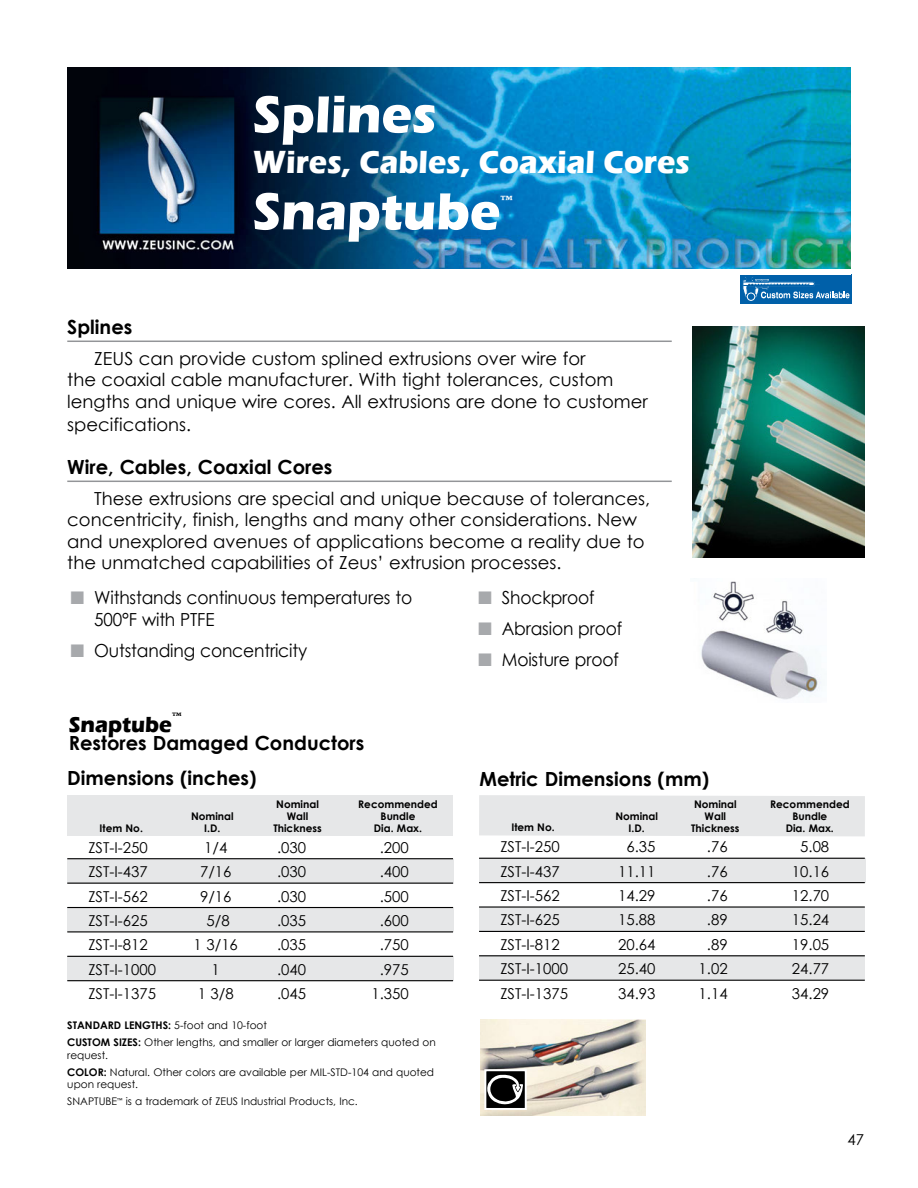
<style>
.page{position:relative;width:918px;height:1188px;background:#fff}
.page>*{position:absolute;margin:0;border:0;box-sizing:border-box;transform-origin:0 0}
.t1{font:700 54px "Eras ITC";color:#fff;scale:.95 1}
.t2{font:700 33px "Eras ITC";color:#fff;scale:.93 1}
.t3{font:700 22.5px "Eras ITC";color:#000;scale:.95 1}
.t4{font:700 19.5px/35.4px "Century Gothic";color:#000}
.t5{font:18px/21.6px "Century Gothic";color:#000}
.t6{font:18px/30.6px "Century Gothic";color:#000;scale:.95 1}
.t7{font:15px "Century Gothic";color:#000}
.t8{font:10.5px/17.1px "Century Gothic";color:#000}
.t9{font:700 10.5px "Century Gothic";color:#000}
.s1{font-family:"Monotype Sorts";font-size:17.4px;color:#a7a9ac}
.s2{font-weight:700}
</style>
<div class="page">
<div style="left:67px;top:859px;width:386px;height:24px;background:#e6e7e8"></div>
<div style="left:67px;top:907px;width:386px;height:25px;background:#e6e7e8"></div>
<div style="left:67px;top:956px;width:386px;height:25px;background:#e6e7e8"></div>
<hr style="left:67px;top:341px;width:605px;height:1px;background:#939598">
<hr style="left:67px;top:481px;width:605px;height:1px;background:#939598">
<div style="left:67px;top:796px;width:386px;height:40px;background:#e6e7e8"></div>
<hr style="left:67px;top:858px;width:386px;height:1px;background:#000">
<hr style="left:67px;top:883px;width:386px;height:1px;background:#000">
<hr style="left:67px;top:907px;width:386px;height:1px;background:#000">
<hr style="left:67px;top:931px;width:386px;height:1px;background:#000">
<hr style="left:67px;top:956px;width:386px;height:1px;background:#000">
<hr style="left:67px;top:980px;width:386px;height:1px;background:#000">
<div style="left:479px;top:795px;width:386px;height:41px;background:#e6e7e8"></div>
<img style="left:480px;top:1020px;width:165px;height:96px">
<div style="left:485px;top:1070px;width:40px;height:39px;background:#000"></div>
<svg style="left:487px;top:1074px;width:36px;height:31px"></svg>
<div style="left:484px;top:1069px;width:43px;height:41px;border:2px solid #fff"></div>
<img style="left:692px;top:326px;width:172px;height:232px">
<img style="left:701px;top:581px;width:121px;height:119px">
<div style="left:740px;top:274px;width:112px;height:30px;background:#0060a9"></div>
<svg style="left:743px;top:277px;width:107px;height:21px"></svg>
<div style="left:747px;top:293px;width:8px;height:7px;background:#0060a9;border-radius:50%"></div>
<div style="left:747px;top:293px;width:8px;height:8px;border:1px solid #fff;border-radius:50%"></div>
<svg style="left:67px;top:268px;width:783px;height:7px"></svg>
<img style="left:67px;top:68px;width:783px;height:200px">
<div style="left:479px;top:858px;width:386px;height:25px;background:#e6e7e8"></div>
<div style="left:479px;top:907px;width:386px;height:24px;background:#e6e7e8"></div>
<div style="left:480px;top:956px;width:385px;height:24px;background:#e6e7e8"></div>
<hr style="left:479px;top:858px;width:386px;height:1px;background:#000">
<hr style="left:479px;top:882px;width:386px;height:1px;background:#000">
<hr style="left:479px;top:906px;width:386px;height:2px;background:#000">
<hr style="left:479px;top:931px;width:386px;height:1px;background:#000">
<hr style="left:479px;top:955px;width:386px;height:1px;background:#000">
<hr style="left:479px;top:980px;width:386px;height:1px;background:#000">
<h1 class="t1" style="left:253px;top:83px;width:195px">Splines</h1>
<h2 class="t2" style="left:253px;top:143px;width:472px">Wires, Cables, Coaxial Cores</h2>
<h1 class="t1" style="left:253px;top:180px;width:276px">Snaptube<sup>™</sup></h1>
<p class="t4" style="left:67px;top:308px;width:67px">Splines</p>
<p class="t5" style="left:67px;top:347px;width:582px;text-indent:27px">ZEUS can provide custom splined extrusions over wire for<br>the coaxial cable manufacturer. With tight tolerances, custom lengths and unique wire cores. All extrusions are done to customer</p>
<p class="t5" style="left:67px;top:414px;width:125px">specifications.</p>
<p class="t4" style="left:67px;top:448px;width:267px">Wire, Cables, Coaxial Cores</p>
<p class="t5" style="left:67px;top:487px;width:584px;text-indent:27px">These extrusions are special and unique because of tolerances, concentricity, finish, lengths and many other considerations. New and unexplored avenues of applications become a reality due to the unmatched capabilities of Zeus’ extrusion processes.</p>
<p class="t6" style="left:94px;top:587px;width:336px;line-height:21.6px;text-indent:-24px"><span class="s1">N</span> Withstands continuous temperatures to<br>500°F with PTFE</p>
<p class="t6" style="left:71px;top:635px;width:250px"><span class="s1">N</span> Outstanding concentricity</p>
<p class="t3" style="left:69px;top:712px;width:121px">Snaptube<sup>™</sup></p>
<p class="t4" style="left:67px;top:724px;width:299px">Restores Damaged Conductors<br>Dimensions (inches)</p>
<p class="t9" style="left:276px;top:796px;width:44px">Nominal</p>
<p class="t9" style="left:358px;top:796px;width:81px">Recommended</p>
<p class="t9" style="left:191px;top:808px;width:44px">Nominal</p>
<p class="t9" style="left:287px;top:808px;width:23px">Wall</p>
<p class="t9" style="left:381px;top:808px;width:36px">Bundle</p>
<p class="t9" style="left:100px;top:820px;width:45px">Item No.</p>
<p class="t9" style="left:204px;top:820px;width:18px">I.D.</p>
<p class="t9" style="left:273px;top:820px;width:50px">Thickness</p>
<p class="t9" style="left:374px;top:820px;width:50px">Dia. Max.</p>
<p class="t7" style="left:88px;top:837px;width:61px">ZST-I-250</p>
<p class="t7" style="left:204px;top:837px;width:25px">1/4</p>
<p class="t7" style="left:277px;top:837px;width:31px">.030</p>
<p class="t7" style="left:380px;top:837px;width:31px">.200</p>
<p class="t7" style="left:88px;top:861px;width:61px">ZST-I-437</p>
<p class="t7" style="left:200px;top:861px;width:33px">7/16</p>
<p class="t7" style="left:277px;top:861px;width:31px">.030</p>
<p class="t7" style="left:380px;top:861px;width:31px">.400</p>
<p class="t7" style="left:88px;top:886px;width:61px">ZST-I-562</p>
<p class="t7" style="left:200px;top:886px;width:33px">9/16</p>
<p class="t7" style="left:277px;top:886px;width:31px">.030</p>
<p class="t7" style="left:380px;top:886px;width:31px">.500</p>
<p class="t7" style="left:88px;top:910px;width:61px">ZST-I-625</p>
<p class="t7" style="left:206px;top:910px;width:25px">5/8</p>
<p class="t7" style="left:277px;top:910px;width:31px">.035</p>
<p class="t7" style="left:380px;top:910px;width:31px">.600</p>
<p class="t7" style="left:88px;top:934px;width:61px">ZST-I-812</p>
<p class="t7" style="left:194px;top:934px;width:46px">1 3/16</p>
<p class="t7" style="left:277px;top:934px;width:31px">.035</p>
<p class="t7" style="left:380px;top:934px;width:31px">.750</p>
<p class="t7" style="left:88px;top:959px;width:69px">ZST-I-1000</p>
<p class="t7" style="left:212px;top:959px;width:10px">1</p>
<p class="t7" style="left:277px;top:959px;width:31px">.040</p>
<p class="t7" style="left:380px;top:959px;width:31px">.975</p>
<p class="t7" style="left:88px;top:983px;width:69px">ZST-I-1375</p>
<p class="t7" style="left:198px;top:983px;width:38px">1 3/8</p>
<p class="t7" style="left:277px;top:983px;width:31px">.045</p>
<p class="t7" style="left:371px;top:983px;width:39px">1.350</p>
<p class="t8" style="left:67px;top:1016px;width:370px"><span class="s2">STANDARD LENGTHS:</span> 5-foot and 10-foot<br><span class="s2">CUSTOM SIZES:</span> Other lengths, and smaller or larger diameters quoted on</p>
<p class="t8" style="left:67px;top:1046px;width:368px">request.<br><span class="s2">COLOR:</span> Natural. Other colors are available per MIL-STD-104 and quoted</p>
<p class="t8" style="left:67px;top:1076px;width:292px">upon request.<br>SNAPTUBE<sup>™</sup> is a trademark of ZEUS Industrial Products, Inc.</p>
<p class="t6" style="left:479px;top:582px;width:153px"><span class="s1">N</span> Shockproof<br><span class="s1">N</span> Abrasion proof<br><span class="s1">N</span> Moisture proof</p>
<p class="t4" style="left:479px;top:760px;width:231px">Metric Dimensions (mm)</p>
<p class="t9" style="left:694px;top:796px;width:44px">Nominal</p>
<p class="t9" style="left:770px;top:796px;width:81px">Recommended</p>
<p class="t9" style="left:615px;top:808px;width:44px">Nominal</p>
<p class="t9" style="left:705px;top:808px;width:23px">Wall</p>
<p class="t9" style="left:792px;top:808px;width:36px">Bundle</p>
<p class="t9" style="left:511px;top:820px;width:45px">Item No.</p>
<p class="t9" style="left:629px;top:820px;width:18px">I.D.</p>
<p class="t9" style="left:691px;top:820px;width:50px">Thickness</p>
<p class="t9" style="left:786px;top:820px;width:50px">Dia. Max.</p>
<p class="t7" style="left:500px;top:836px;width:61px">ZST-I-250</p>
<p class="t7" style="left:626px;top:836px;width:31px">6.35</p>
<p class="t7" style="left:707px;top:836px;width:22px">.76</p>
<p class="t7" style="left:800px;top:836px;width:31px">5.08</p>
<p class="t7" style="left:500px;top:861px;width:61px">ZST-I-437</p>
<p class="t7" style="left:618px;top:861px;width:39px">11.11</p>
<p class="t7" style="left:707px;top:861px;width:22px">.76</p>
<p class="t7" style="left:792px;top:861px;width:39px">10.16</p>
<p class="t7" style="left:500px;top:885px;width:61px">ZST-I-562</p>
<p class="t7" style="left:618px;top:885px;width:39px">14.29</p>
<p class="t7" style="left:707px;top:885px;width:22px">.76</p>
<p class="t7" style="left:792px;top:885px;width:39px">12.70</p>
<p class="t7" style="left:500px;top:910px;width:61px">ZST-I-625</p>
<p class="t7" style="left:618px;top:910px;width:39px">15.88</p>
<p class="t7" style="left:707px;top:910px;width:22px">.89</p>
<p class="t7" style="left:792px;top:910px;width:39px">15.24</p>
<p class="t7" style="left:500px;top:934px;width:61px">ZST-I-812</p>
<p class="t7" style="left:618px;top:934px;width:39px">20.64</p>
<p class="t7" style="left:707px;top:934px;width:22px">.89</p>
<p class="t7" style="left:792px;top:934px;width:39px">19.05</p>
<p class="t7" style="left:500px;top:958px;width:69px">ZST-I-1000</p>
<p class="t7" style="left:618px;top:958px;width:39px">25.40</p>
<p class="t7" style="left:699px;top:958px;width:31px">1.02</p>
<p class="t7" style="left:792px;top:958px;width:39px">24.77</p>
<p class="t7" style="left:500px;top:983px;width:69px">ZST-I-1375</p>
<p class="t7" style="left:618px;top:983px;width:39px">34.93</p>
<p class="t7" style="left:699px;top:983px;width:31px">1.14</p>
<p class="t7" style="left:792px;top:983px;width:39px">34.29</p>
<p class="t7" style="left:847px;top:1129px;width:18px">47</p>
</div>
